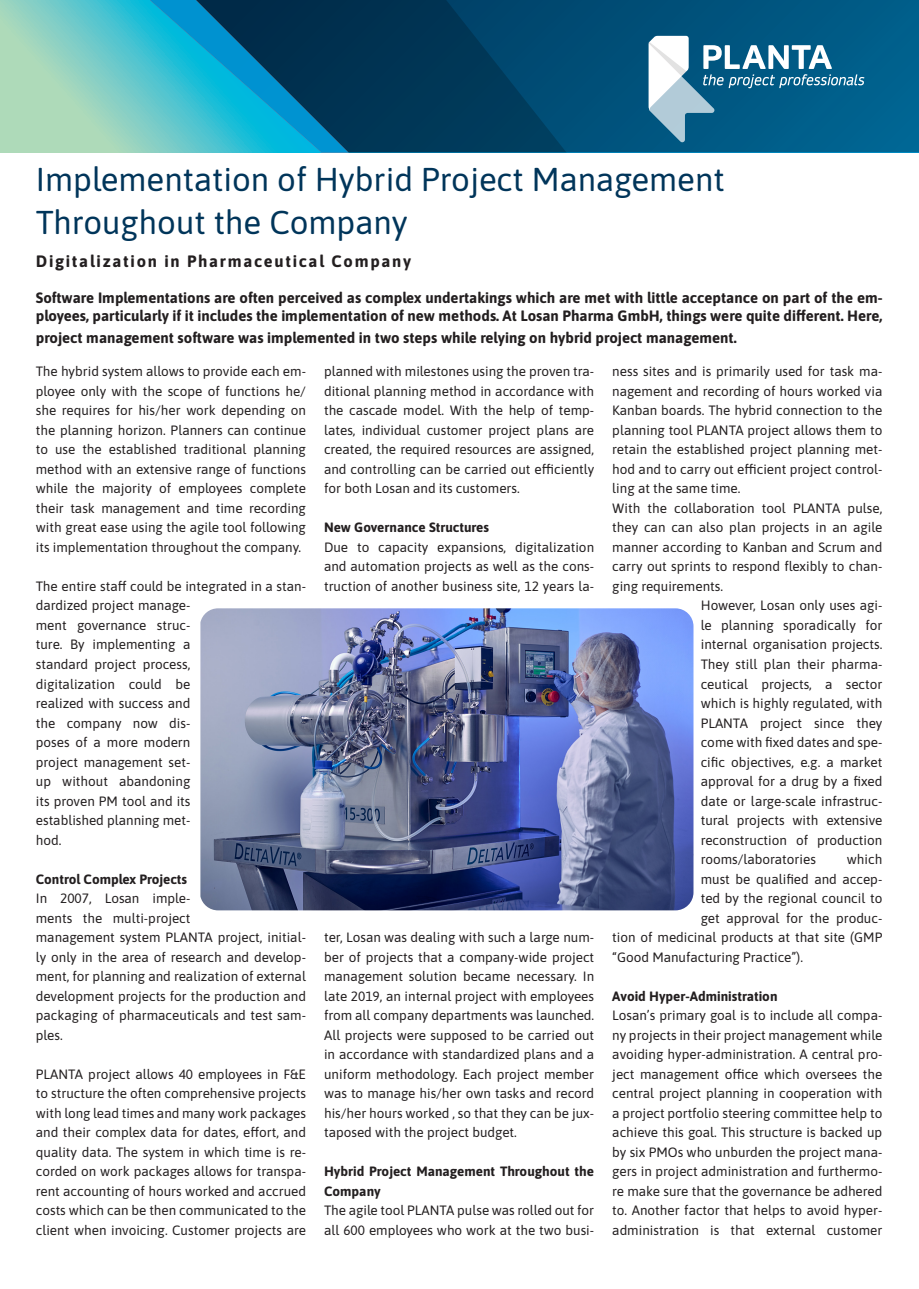
<style>
.page{position:relative;width:919px;height:1289px;background:#fff}
.page>*{position:absolute;margin:0;border:0;box-sizing:border-box;transform-origin:0 0}
.PLANTA_Titel_Headlin{font:33px/43.2px "Asap";color:#00355a}
.t1{font:16.5px "Asap";letter-spacing:.105em;color:#231f20}
.t2{font:15px/18px "Asap";color:#231f20}
.t3{font:13.5px/19.5px "Asap";color:#231f20;text-align:justify}
</style>
<div class="page">
<svg style="left:0;top:0;width:150px;height:152px;background:#8bd1c1"></svg>
<svg style="left:150px;top:0;width:17px;height:152px;background:#43c1d0"></svg>
<svg style="left:167px;top:0;width:751px;height:152px;background:#03577c"></svg>
<svg style="left:648px;top:36px;width:216px;height:106px;background:#3b80a1"></svg>
<img style="left:200px;top:608px;width:493px;height:302px">
<p class="PLANTA_Titel_Headlin" style="left:36px;top:156px;width:690px">Implementation of Hybrid Project Management<br>Throughout the Company</p>
<p class="t1" style="left:36px;top:250px;width:377px">Digitalization in Pharmaceutical Company</p>
<p class="t2" style="left:36px;top:288px;width:848px">Software Implementations are often perceived as complex undertakings which are met with little acceptance on part of the em&shy;ployees, particularly if it includes the implementation of new methods. At Losan Pharma GmbH, things were quite different. Here,</p>
<p class="t2" style="left:36px;top:328px;width:702px">project management software was implemented in two steps while relying on hybrid project management.</p>
<p class="t3" style="left:36px;top:361px;width:272px">The hybrid system allows to provide each em&shy;ployee only with the scope of functions he/ she requires for his/her work depending on the planning horizon. Planners can continue to use the established traditional planning method with an extensive range of functions while the majority of employees complete their task management and time recording with great ease using the agile tool following its implementation throughout the company.</p>
<p class="t3" style="left:36px;top:575px;width:272px;text-align:left">The entire staff could be integrated in a stan&shy;dardized project manage-<br>ment governance struc-<br>ture. By implementing a<br>standard project process,<br>digitalization could be<br>realized with success and<br>the company now dis-<br>poses of a more modern<br>project management set-<br>up without abandoning<br>its proven PM tool and its<br>established planning met-<br>hod.</p>
<p class="t3" style="left:36px;top:868px;width:153px">Control Complex Projects</p>
<p class="t3" style="left:36px;top:887px;width:272px;text-align:left">In 2007, Losan imple-<br>ments the multi-project<br>management system PLANTA project, initial&shy;ly only in the area of research and develop&shy;ment, for planning and realization of external development projects for the production and packaging of pharmaceuticals and test sam&shy;ples.</p>
<p class="t3" style="left:36px;top:1063px;width:272px">PLANTA project allows 40 employees in F&amp;E to structure the often comprehensive projects with long lead times and many work packages and their complex data for dates, effort, and quality data. The system in which time is re&shy;corded on work packages allows for transpa&shy;rent accounting of hours worked and accrued costs which can be then communicated to the client when invoicing. Customer projects are</p>
<p class="t3" style="left:612px;top:361px;width:271px">ness sites and is primarily used for task ma&shy;nagement and recording of hours worked via Kanban boards. The hybrid connection to the planning tool PLANTA project allows them to retain the established project planning met&shy;hod and to carry out efficient project control&shy;ling at the same time.</p>
<p class="t3" style="left:612px;top:497px;width:271px">With the collaboration tool PLANTA pulse, they can can also plan projects in an agile manner according to Kanban and Scrum and carry out sprints to respond flexibly to chan&shy;ging requirements.</p>
<p class="t3" style="left:700px;top:595px;width:183px">However, Losan only uses agi&shy;le planning sporadically for internal organisation projects.<br>They still plan their pharma&shy;ceutical projects, a sector which is highly regulated, with PLANTA project since they come with fixed dates and spe&shy;cific objectives, e.g. a market approval for a drug by a fixed date or large-scale infrastruc&shy;tural projects with extensive reconstruction of production rooms/laboratories</p>
<p class="t3" style="left:324px;top:361px;width:271px">planned with milestones using the proven tra&shy;ditional planning method in accordance with the cascade model. With the help of temp&shy;lates, individual customer project plans are created, the required resources are assigned, and controlling can be carried out efficiently for both Losan and its customers.</p>
<p class="t3" style="left:324px;top:517px;width:166px">New Governance Structures</p>
<p class="t3" style="left:324px;top:536px;width:271px">Due to capacity expansions, digitalization and automation projects as well as the cons&shy;truction of another business site, 12 years la-</p>
<p class="t3" style="left:846px;top:848px;width:37px">which</p>
<p class="t3" style="left:700px;top:868px;width:183px">must be qualified and accep-</p>
<p class="t3" style="left:700px;top:887px;width:183px">ted by the regional council to</p>
<p class="t3" style="left:700px;top:907px;width:183px">get approval for the produc-</p>
<p class="t3" style="left:612px;top:926px;width:271px">tion of medicinal products at that site (GMP</p>
<p class="t3" style="left:612px;top:946px;width:192px">“Good Manufacturing Practice”).</p>
<p class="t3" style="left:612px;top:985px;width:167px">Avoid Hyper-Administration</p>
<p class="t3" style="left:612px;top:1004px;width:271px">Losan’s primary goal is to include all compa&shy;ny projects in their project management while avoiding hyper-administration. A central pro&shy;ject management office which oversees the central project planning in cooperation with a project portfolio steering committee help to achieve this goal. This structure is backed up by six PMOs who unburden the project mana&shy;gers in project administration and furthermo&shy;re make sure that the governance be adhered to. Another factor that helps to avoid hyper&shy;administration is that external customer</p>
<p class="t3" style="left:324px;top:926px;width:271px">ter, Losan was dealing with such a large num&shy;ber of projects that a company-wide project management solution became necessary. In late 2019, an internal project with employees from all company departments was launched.<br>All projects were supposed to be carried out in accordance with standardized plans and a uniform methodology. Each project member was to manage his/her own tasks and record his/her hours worked , so that they can be jux&shy;taposed with the project budget.</p>
<p class="t3" style="left:324px;top:1160px;width:271px">Hybrid Project Management Throughout the<br>Company</p>
<p class="t3" style="left:324px;top:1199px;width:271px">The agile tool PLANTA pulse was rolled out for all 600 employees who work at the two busi-</p>
</div>
